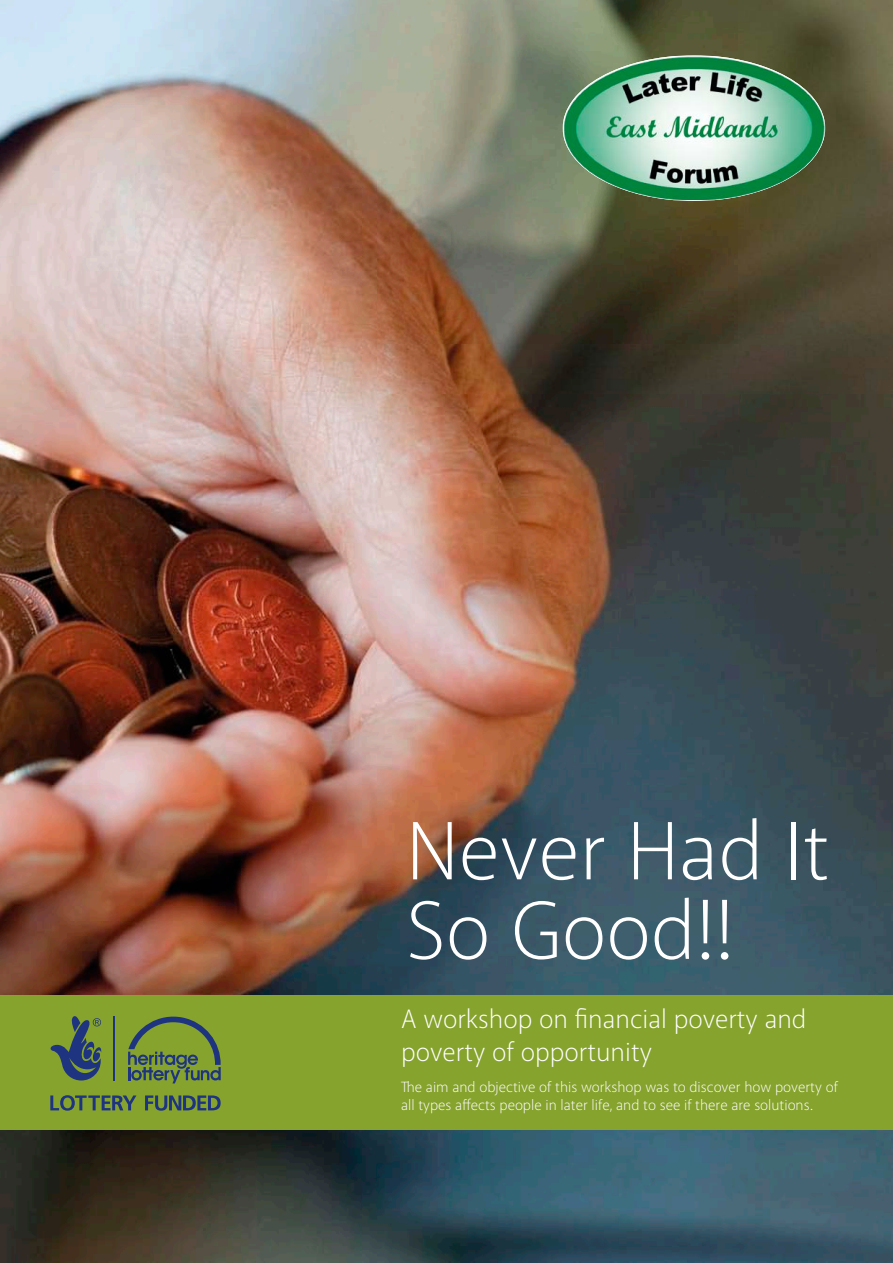
<style>
.page{position:relative;width:893px;height:1263px;background:#fff}
.page>*{position:absolute;margin:0;border:0;box-sizing:border-box;transform-origin:0 0}
.t1{font:300 83.85px/79.5px "Akagi Pro";color:#fff}
.t2{font:300 27px/32.4px "Akagi Pro";color:#fff}
.t3{font:300 15px/18px "Akagi Pro";color:#fff}
</style>
<div class="page">
<img style="left:0;top:0;width:893px;height:1263px">
<img style="left:377px;top:0;width:516px;height:394px">
<img style="left:563px;top:56px;width:261px;height:144px">
<div style="left:0;top:996px;width:893px;height:133px;background:#86a32d"></div>
<hr style="left:114px;top:1016px;width:1px;height:64px;background:#1e3481">
<svg style="left:51px;top:1015px;width:51px;height:65px;background:#587251"></svg>
<svg style="left:50px;top:1095px;width:86px;height:16px"></svg>
<svg style="left:145px;top:1095px;width:76px;height:16px"></svg>
<svg style="left:128px;top:1013px;width:93px;height:70px;background:#6b8642"></svg>
<h1 class="t1" style="left:406px;top:812px;width:425px">Never Had It<br>So Good!!</h1>
<h2 class="t2" style="left:401px;top:1003px;width:407px">A workshop on financial poverty and poverty of opportunity</h2>
<p class="t3" style="left:401px;top:1078px;width:438px">The aim and objective of this workshop was to discover how poverty of all types affects people in later life, and to see if there are solutions.</p>
</div>
